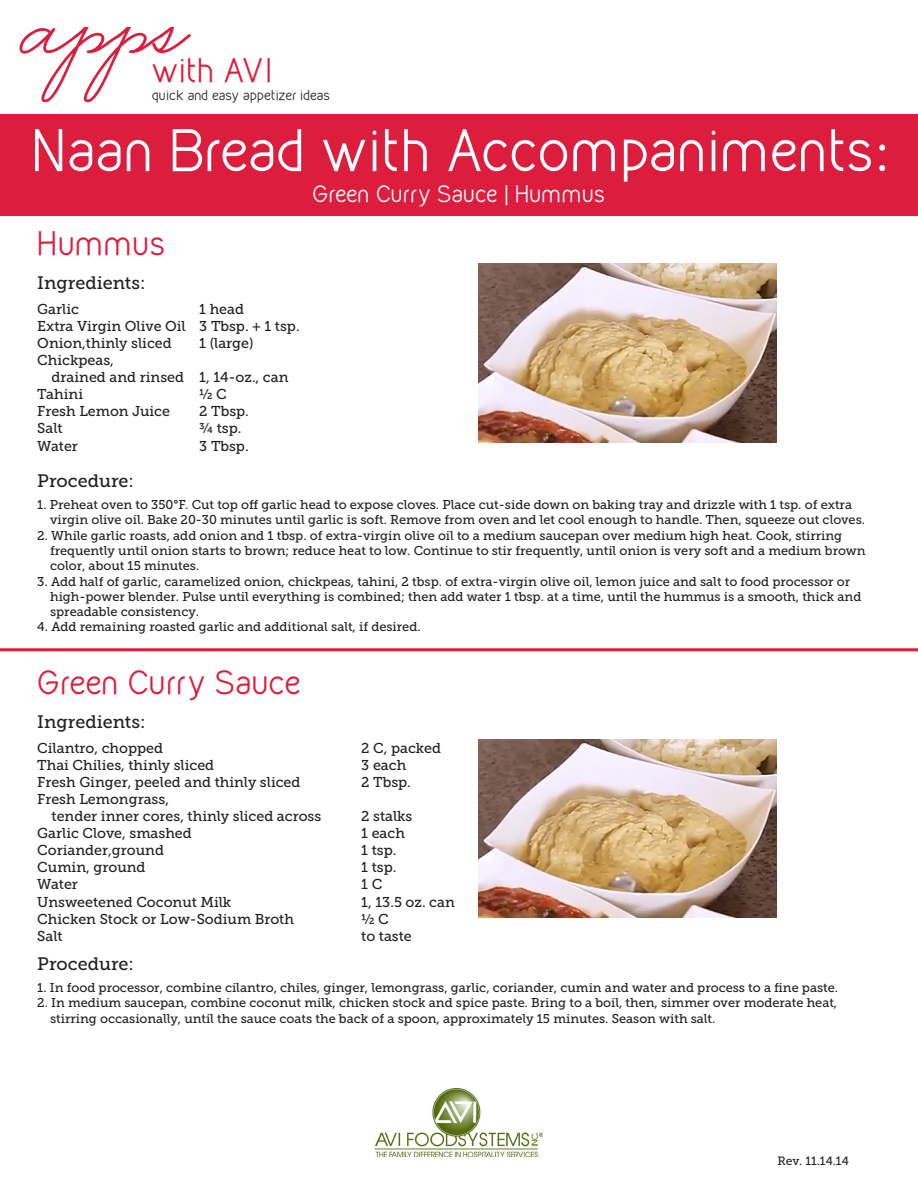
<style>
.page{position:relative;width:918px;height:1188px;background:#fff}
.page>*{position:absolute;margin:0;border:0;box-sizing:border-box;transform-origin:0 0}
.t1{font:52.2px "Kirvy";letter-spacing:-.02em;color:#fff}
.t2{font:30px "Kirvy";letter-spacing:-.005em;color:#dc1d3d}
.t3{font:21.15px "Kirvy";letter-spacing:-.01em;color:#fff}
.t4{font:18px "Museo Slab 500";color:#231f20}
.t5{font:14.25px "Museo Slab 500";color:#231f20}
.t6{font:12.75px/15.3px "Museo Slab 500";color:#231f20}
.t7{font:12.45px "Kirvy";letter-spacing:-.01em;color:#231f20}
.t8{font:12px "Museo Slab 500";color:#231f20}
</style>
<div class="page">
<div style="left:0;top:114px;width:918px;height:102px;background:#dc1d3d"></div>
<svg style="left:19px;top:27px;width:172px;height:75px"></svg>
<img style="left:375px;top:1088px;width:168px;height:68px">
<img style="left:478px;top:739px;width:298px;height:179px">
<hr style="left:0;top:648px;width:918px;height:3px;background:#dc1d3d">
<img style="left:478px;top:264px;width:298px;height:178px">
<h2 class="t2" style="left:152px;top:52px;width:122px">with AVI</h2>
<p class="t7" style="left:152px;top:87px;width:180px">quick and easy appetizer ideas</p>
<p class="t1" style="left:32px;top:119px;width:856px">Naan Bread with Accompaniments:</p>
<p class="t3" style="left:312px;top:181px;width:295px">Green Curry Sauce | Hummus</p>
<p class="t2" style="left:37px;top:225px;width:130px">Hummus</p>
<p class="t4" style="left:37px;top:273px;width:110px">Ingredients:</p>
<p class="t5" style="left:37px;top:301px;width:43px">Garlic</p>
<p class="t5" style="left:199px;top:301px;width:46px">1 head</p>
<p class="t5" style="left:37px;top:318px;width:264px">Extra Virgin Olive Oil 3 Tbsp. + 1 tsp.</p>
<p class="t5" style="left:37px;top:335px;width:136px">Onion,thinly sliced</p>
<p class="t5" style="left:199px;top:335px;width:56px">1 (large)</p>
<p class="t5" style="left:37px;top:352px;width:78px">Chickpeas,</p>
<p class="t5" style="left:52px;top:369px;width:238px">drained and rinsed 1, 14-oz., can</p>
<p class="t5" style="left:37px;top:386px;width:47px">Tahini</p>
<p class="t5" style="left:199px;top:386px;width:29px">½ C</p>
<p class="t5" style="left:37px;top:403px;width:134px">Fresh Lemon Juice</p>
<p class="t5" style="left:199px;top:403px;width:51px">2 Tbsp.</p>
<p class="t5" style="left:37px;top:421px;width:27px">Salt</p>
<p class="t5" style="left:199px;top:421px;width:44px">¾ tsp.</p>
<p class="t5" style="left:37px;top:438px;width:42px">Water</p>
<p class="t5" style="left:199px;top:438px;width:51px">3 Tbsp.</p>
<p class="t4" style="left:37px;top:470px;width:98px">Procedure:</p>
<p class="t6" style="left:50px;top:497px;width:817px;text-indent:-13px">1. Preheat oven to 350°F. Cut top off garlic head to expose cloves. Place cut-side down on baking tray and drizzle with 1 tsp. of extra virgin olive oil. Bake 20-30 minutes until garlic is soft. Remove from oven and let cool enough to handle. Then, squeeze out cloves.</p>
<p class="t6" style="left:50px;top:528px;width:817px;text-indent:-13px">2. While garlic roasts, add onion and 1 tbsp. of extra-virgin olive oil to a medium saucepan over medium high heat. Cook, stirring frequently until onion starts to brown; reduce heat to low. Continue to stir frequently, until onion is very soft and a medium brown color, about 15 minutes.</p>
<p class="t6" style="left:50px;top:574px;width:813px;text-indent:-13px">3. Add half of garlic, caramelized onion, chickpeas, tahini, 2 tbsp. of extra-virgin olive oil, lemon juice and salt to food processor or high-power blender. Pulse until everything is combined; then add water 1 tbsp. at a time, until the hummus is a smooth, thick and spreadable consistency.</p>
<p class="t6" style="left:37px;top:619px;width:385px">4. Add remaining roasted garlic and additional salt, if desired.</p>
<p class="t2" style="left:37px;top:664px;width:266px">Green Curry Sauce</p>
<p class="t4" style="left:37px;top:712px;width:110px">Ingredients:</p>
<p class="t5" style="left:37px;top:740px;width:127px">Cilantro, chopped</p>
<p class="t5" style="left:361px;top:740px;width:81px">2 C, packed</p>
<p class="t5" style="left:37px;top:757px;width:178px">Thai Chilies, thinly sliced</p>
<p class="t5" style="left:361px;top:757px;width:46px">3 each</p>
<p class="t5" style="left:37px;top:774px;width:265px">Fresh Ginger, peeled and thinly sliced</p>
<p class="t5" style="left:361px;top:774px;width:51px">2 Tbsp.</p>
<p class="t5" style="left:37px;top:791px;width:133px">Fresh Lemongrass,</p>
<p class="t5" style="left:52px;top:808px;width:271px">tender inner cores, thinly sliced across</p>
<p class="t5" style="left:361px;top:808px;width:53px">2 stalks</p>
<p class="t5" style="left:37px;top:825px;width:156px">Garlic Clove, smashed</p>
<p class="t5" style="left:361px;top:825px;width:45px">1 each</p>
<p class="t5" style="left:37px;top:842px;width:128px">Coriander,ground</p>
<p class="t5" style="left:361px;top:842px;width:37px">1 tsp.</p>
<p class="t5" style="left:37px;top:860px;width:110px">Cumin, ground</p>
<p class="t5" style="left:361px;top:860px;width:37px">1 tsp.</p>
<p class="t5" style="left:37px;top:877px;width:42px">Water</p>
<p class="t5" style="left:361px;top:877px;width:22px">1 C</p>
<p class="t5" style="left:37px;top:894px;width:195px">Unsweetened Coconut Milk</p>
<p class="t5" style="left:361px;top:894px;width:95px">1, 13.5 oz. can</p>
<p class="t5" style="left:37px;top:911px;width:258px">Chicken Stock or Low-Sodium Broth</p>
<p class="t5" style="left:361px;top:911px;width:29px">½ C</p>
<p class="t5" style="left:37px;top:928px;width:27px">Salt</p>
<p class="t5" style="left:361px;top:928px;width:52px">to taste</p>
<p class="t4" style="left:37px;top:953px;width:98px">Procedure:</p>
<p class="t6" style="left:37px;top:980px;width:802px">1. In food processor, combine cilantro, chiles, ginger, lemongrass, garlic, coriander, cumin and water and process to a fine paste.</p>
<p class="t6" style="left:50px;top:995px;width:789px;text-indent:-13px">2. In medium saucepan, combine coconut milk, chicken stock and spice paste. Bring to a boil, then, simmer over moderate heat, stirring occasionally, until the sauce coats the back of a spoon, approximately 15 minutes. Season with salt.</p>
<p class="t8" style="left:778px;top:1154px;width:73px">Rev. 11.14.14</p>
</div>
